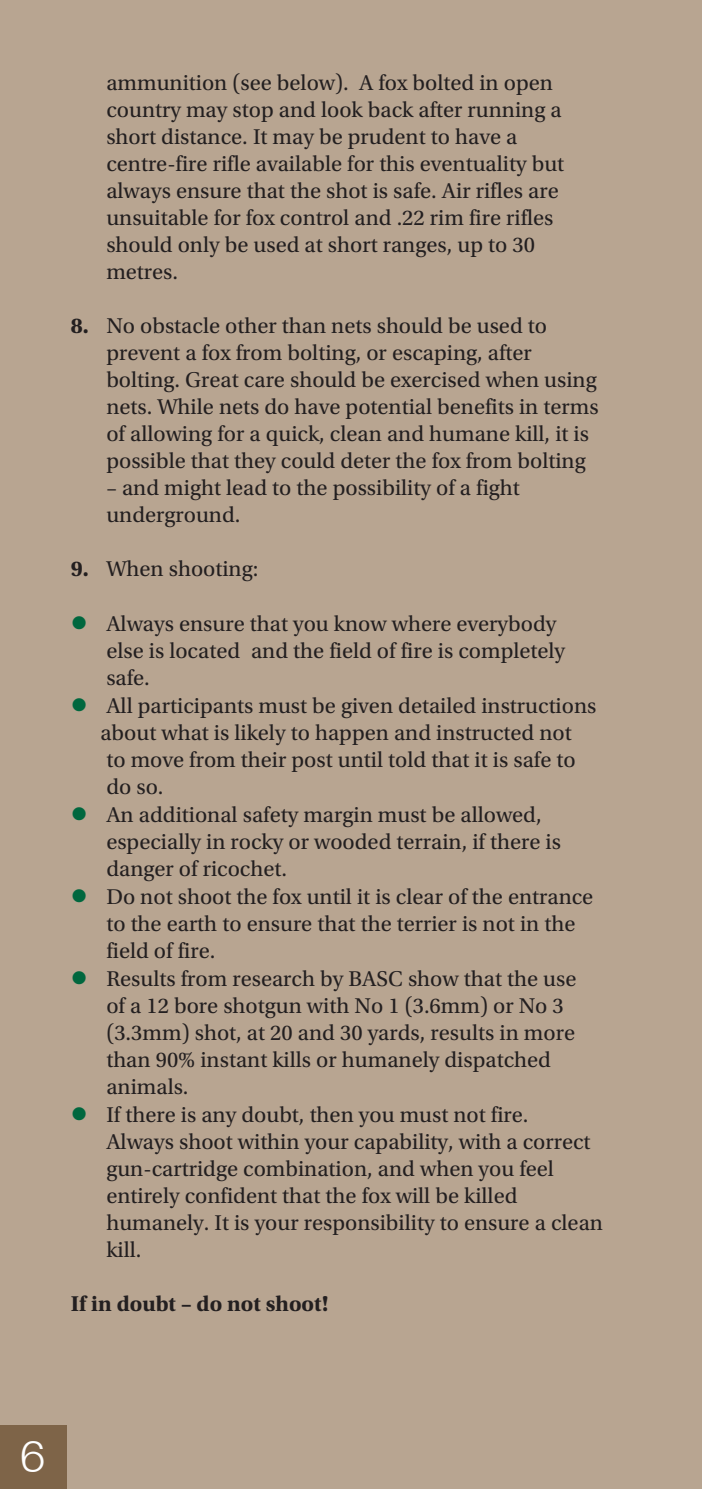
<style>
.page{position:relative;width:702px;height:1489px;background:#fff}
.page>*{position:absolute;margin:0;border:0;box-sizing:border-box;transform-origin:0 0}
.t1{font:300 45px "Helvetica Neue LT";color:#fff}
.t2{font:22.5px/27px "Utopia Std";color:#231f20}
.t3{font:700 22.5px "Utopia Std";color:#231f20}
.s1{font-weight:700}
.s2{color:#00673e}
</style>
<div class="page">
<div style="left:0;top:0;width:702px;height:1488px;background:#b8a591"></div>
<div style="left:0;top:1424px;width:66px;height:64px;background:#7e6448"></div>
<p class="t2" style="left:106px;top:70px;width:459px">ammunition (see below). A fox bolted in open country may stop and look back after running a short distance. It may be prudent to have a centre-fire rifle available for this eventuality but always ensure that the shot is safe. Air rifles are unsuitable for fox control and .22 rim fire rifles should only be used at short ranges, up to 30 metres.</p>
<p class="t2" style="left:106px;top:313px;width:494px;text-indent:-35px"><span class="s1">8.</span> No obstacle other than nets should be used to prevent a fox from bolting, or escaping, after bolting. Great care should be exercised when using nets. While nets do have potential benefits in terms of allowing for a quick, clean and humane kill, it is possible that they could deter the fox from bolting</p>
<p class="t2" style="left:106px;top:475px;width:415px">– and might lead to the possibility of a fight underground.</p>
<p class="t2" style="left:71px;top:556px;width:189px"><span class="s1">9.</span> When shooting:</p>
<p class="t2" style="left:106px;top:611px;width:460px;text-indent:-35px"><span class="s2">●</span> Always ensure that you know where everybody else is located and the field of fire is completely safe.</p>
<p class="t2" style="left:100px;top:693px;width:497px;text-indent:-29px"><span class="s2">●</span> All participants must be given detailed instructions about what is likely to happen and instructed not to move from their post until told that it is safe to do so.</p>
<p class="t2" style="left:106px;top:802px;width:456px;text-indent:-35px"><span class="s2">●</span> An additional safety margin must be allowed, especially in rocky or wooded terrain, if there is danger of ricochet.</p>
<p class="t2" style="left:106px;top:884px;width:488px;text-indent:-35px"><span class="s2">●</span> Do not shoot the fox until it is clear of the entrance to the earth to ensure that the terrier is not in the field of fire.</p>
<p class="t2" style="left:106px;top:966px;width:471px;text-indent:-35px"><span class="s2">●</span> Results from research by BASC show that the use of a 12 bore shotgun with No 1 (3.6mm) or No 3 (3.3mm) shot, at 20 and 30 yards, results in more than 90% instant kills or humanely dispatched animals.</p>
<p class="t2" style="left:106px;top:1102px;width:498px;text-indent:-35px"><span class="s2">●</span> If there is any doubt, then you must not fire.<br>Always shoot within your capability, with a correct gun-cartridge combination, and when you feel entirely confident that the fox will be killed humanely. It is your responsibility to ensure a clean kill.</p>
<p class="t3" style="left:71px;top:1295px;width:259px">If in doubt – do not shoot!</p>
<h1 class="t1" style="left:20px;top:1429px;width:27px">6</h1>
</div>
